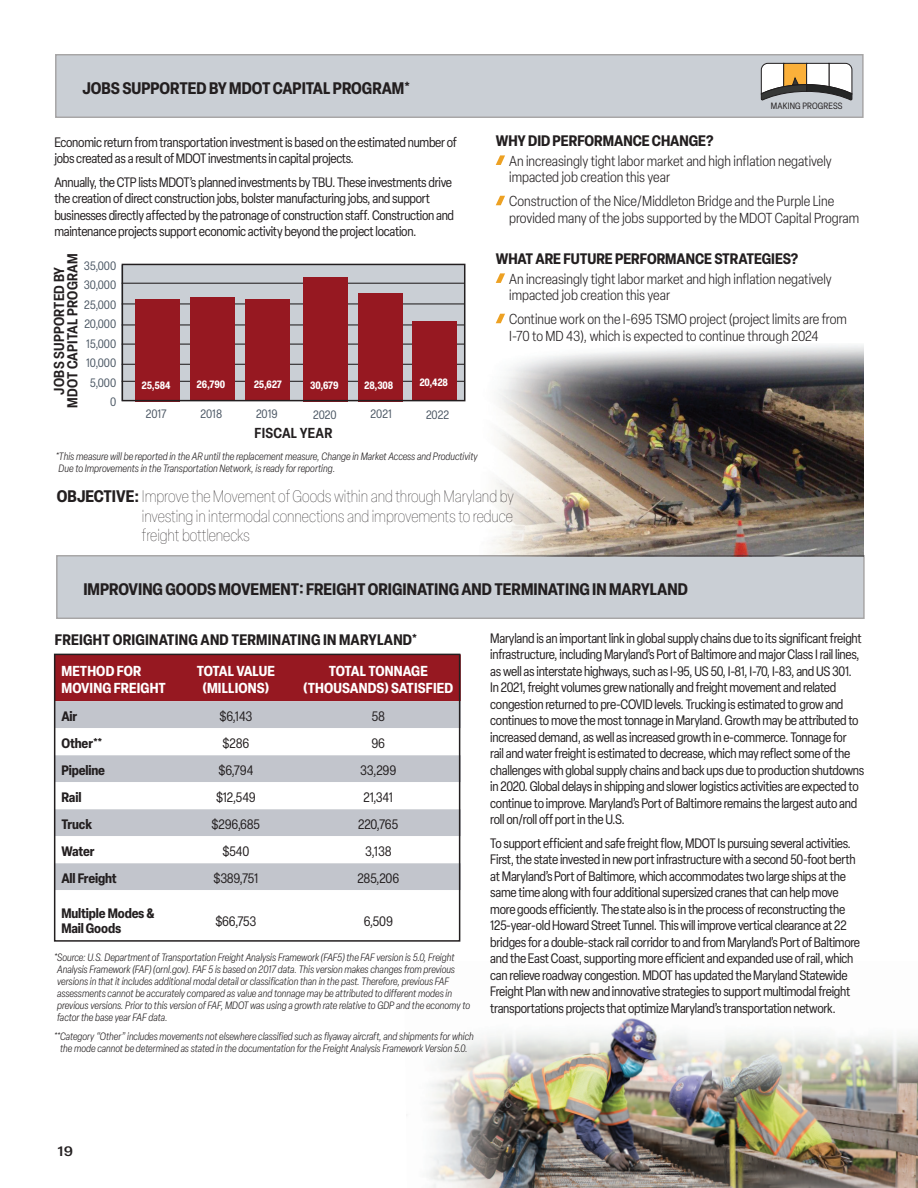
<style>
.page{position:relative;width:918px;height:1188px;background:#fff}
.page>*{position:absolute;margin:0;border:0;box-sizing:border-box;transform-origin:0 0}
.t1{font:100 condensed 16.5px/19.5px "Elza";letter-spacing:-.005em;color:#231f20;text-align:justify}
.t2{font:700 condensed 16.5px "Elza";color:#231f20}
.t3{font:700 condensed 15px "Elza";color:#231f20}
.t4{font:300 condensed 14.25px/16.5px "Elza";color:#231f20}
.t5{font:700 condensed 14.25px/16.5px "Elza";letter-spacing:.01em;color:#fff;text-align:center}
.t6{font:600 condensed 14.25px/13.5px "Elza";letter-spacing:.02em;color:#231f20;text-align:center}
.t7{font:condensed 13.5px/16.5px "Elza";letter-spacing:-.02em;color:#231f20}
.t8{font:700 condensed 13.5px/15px "Elza";letter-spacing:-.01em;color:#231f20}
.t9{font:500 condensed 13.5px "Elza";color:#231f20;scale:1.33 1}
.t10{font:condensed 12px/19.5px "Elza";color:#4b5764;text-align:right}
.t11{font:italic 300 condensed 10.5px/12px "Elza";color:#231f20}
.t12{font:700 condensed 10.5px "Elza";letter-spacing:-.005em;color:#fff}
.t13{font:condensed 9px "Elza";letter-spacing:.02em;color:#231f20}
.s1{font-weight:700}
</style>
<div class="page">
<img style="left:458px;top:344px;width:405px;height:211px">
<img style="left:427px;top:1018px;width:491px;height:170px">
<svg style="left:125px;top:267px;width:337px;height:131px;fill:#cacfd5"></svg>
<div style="left:56px;top:55px;width:807px;height:62px;background:#cacfd5"></div>
<svg style="left:760px;top:62px;width:93px;height:39px"></svg>
<svg style="left:496px;top:155px;width:9px;height:10px"></svg>
<svg style="left:496px;top:196px;width:9px;height:9px"></svg>
<svg style="left:496px;top:273px;width:9px;height:10px"></svg>
<svg style="left:496px;top:314px;width:9px;height:9px"></svg>
<hr style="left:122px;top:344px;width:342px;height:1px;background:#231f20">
<hr style="left:122px;top:364px;width:342px;height:1px;background:#231f20">
<hr style="left:122px;top:381px;width:342px;height:1px;background:#231f20">
<hr style="left:122px;top:283px;width:342px;height:1px;background:#231f20">
<hr style="left:122px;top:303px;width:342px;height:1px;background:#231f20">
<hr style="left:122px;top:324px;width:342px;height:1px;background:#231f20">
<div style="left:190px;top:297px;width:44px;height:104px;background:#961821"></div>
<div style="left:246px;top:299px;width:44px;height:102px;background:#961821"></div>
<div style="left:57px;top:654px;width:404px;height:47px;background:#961821"></div>
<div style="left:57px;top:701px;width:404px;height:27px;background:#c2c5cc"></div>
<svg style="left:57px;top:728px;width:404px;height:214px"></svg>
<div style="left:54px;top:654px;width:406px;height:288px;border:2px solid #231f20"></div>
<div style="left:57px;top:556px;width:807px;height:62px;background:#cacfd5"></div>
<div style="left:135px;top:299px;width:44px;height:102px;background:#961821"></div>
<div style="left:303px;top:277px;width:45px;height:124px;background:#961821"></div>
<div style="left:358px;top:293px;width:44px;height:108px;background:#961821"></div>
<div style="left:413px;top:321px;width:44px;height:80px;background:#961821"></div>
<div style="left:122px;top:264px;width:343px;height:137px;border:2px solid #231f20"></div>
<p class="t2" style="left:82px;top:76px;width:330px">JOBS SUPPORTED BY MDOT CAPITAL PROGRAM*</p>
<p class="t7" style="left:54px;top:134px;width:404px">Economic return from transportation investment is based on the estimated number of jobs created as a result of MDOT investments in capital projects.</p>
<p class="t7" style="left:54px;top:173px;width:401px">Annually, the CTP lists MDOT’s planned investments by TBU. These investments drive the creation of direct construction jobs, bolster manufacturing jobs, and support businesses directly affected by the patronage of construction staff. Construction and maintenance projects support economic activity beyond the project location.</p>
<p class="t6" style="left:52px;top:408px;width:156px;rotate:-90deg">JOBS SUPPORTED BY<br>MDOT CAPITAL PROGRAM</p>
<p class="t10" style="left:84px;top:255px;width:34px">35,000<br>30,000<br>25,000<br>20,000<br>15,000<br>10,000<br>5,000<br>0</p>
<p class="t12" style="left:142px;top:378px;width:30px">25,584</p>
<p class="t12" style="left:310px;top:378px;width:30px">30,679</p>
<p class="t12" style="left:365px;top:378px;width:30px">28,308</p>
<p class="t12" style="left:420px;top:375px;width:30px">20,428</p>
<p class="t12" style="left:254px;top:377px;width:29px">25,627</p>
<p class="t12" style="left:197px;top:377px;width:30px">26,790</p>
<p class="t10" style="left:146px;top:404px;width:22px">2017</p>
<p class="t10" style="left:256px;top:403px;width:23px">2019</p>
<p class="t10" style="left:201px;top:403px;width:23px">2018</p>
<p class="t10" style="left:313px;top:404px;width:25px">2020</p>
<p class="t6" style="left:255px;top:426px;width:79px">FISCAL YEAR</p>
<p class="t10" style="left:371px;top:404px;width:23px">2021</p>
<p class="t10" style="left:426px;top:404px;width:25px">2022</p>
<p class="t11" style="left:59px;top:450px;width:421px;text-indent:-3px">*This measure will be reported in the AR until the replacement measure, Change in Market Access and Productivity<br>Due to Improvements in the Transportation Network, is ready for reporting.</p>
<p class="t13" style="left:771px;top:100px;width:73px">MAKING PROGRESS</p>
<p class="t3" style="left:496px;top:130px;width:219px">WHY DID PERFORMANCE CHANGE?</p>
<p class="t4" style="left:509px;top:152px;width:324px">An increasingly tight labor market and high inflation negatively impacted job creation this year</p>
<p class="t4" style="left:509px;top:193px;width:352px">Construction of the Nice/Middleton Bridge and the Purple Line provided many of the jobs supported by the MDOT Capital Program</p>
<p class="t3" style="left:496px;top:248px;width:304px">WHAT ARE FUTURE PERFORMANCE STRATEGIES?</p>
<p class="t4" style="left:509px;top:270px;width:324px">An increasingly tight labor market and high inflation negatively impacted job creation this year</p>
<p class="t4" style="left:509px;top:311px;width:339px">Continue work on the I-695 TSMO project (project limits are from<br>I-70 to MD 43), which is expected to continue through 2024</p>
<p class="t1" style="left:142px;top:487px;width:373px;text-indent:-85px"><span class="s1">OBJECTIVE:</span> Improve the Movement of Goods within and through Maryland by investing in intermodal connections and improvements to reduce freight bottlenecks</p>
<p class="t2" style="left:83px;top:577px;width:606px">IMPROVING GOODS MOVEMENT: FREIGHT ORIGINATING AND TERMINATING IN MARYLAND</p>
<p class="t3" style="left:55px;top:629px;width:364px">FREIGHT ORIGINATING AND TERMINATING IN MARYLAND*</p>
<p class="t5" style="left:61px;top:663px;width:106px;text-align:left">METHOD FOR<br>MOVING FREIGHT</p>
<p class="t5" style="left:197px;top:663px;width:80px">TOTAL VALUE (MILLIONS)</p>
<p class="t5" style="left:303px;top:663px;width:151px">TOTAL TONNAGE (THOUSANDS) SATISFIED</p>
<p class="t8" style="left:61px;top:708px;width:18px">Air</p>
<p class="t7" style="left:219px;top:708px;width:34px">$6,143</p>
<p class="t7" style="left:372px;top:708px;width:15px">58</p>
<p class="t8" style="left:61px;top:735px;width:43px">Other**</p>
<p class="t7" style="left:223px;top:735px;width:28px">$286</p>
<p class="t7" style="left:371px;top:735px;width:15px">96</p>
<p class="t8" style="left:61px;top:762px;width:45px">Pipeline</p>
<p class="t7" style="left:218px;top:762px;width:36px">$6,794</p>
<p class="t7" style="left:360px;top:762px;width:38px">33,299</p>
<p class="t8" style="left:61px;top:789px;width:22px">Rail</p>
<p class="t7" style="left:216px;top:789px;width:41px">$12,549</p>
<p class="t7" style="left:364px;top:789px;width:31px">21,341</p>
<p class="t8" style="left:61px;top:816px;width:32px">Truck</p>
<p class="t7" style="left:212px;top:816px;width:50px">$296,685</p>
<p class="t7" style="left:358px;top:816px;width:42px">220,765</p>
<p class="t8" style="left:61px;top:843px;width:35px">Water</p>
<p class="t7" style="left:222px;top:843px;width:29px">$540</p>
<p class="t7" style="left:365px;top:843px;width:28px">3,138</p>
<p class="t8" style="left:61px;top:870px;width:57px">All Freight</p>
<p class="t7" style="left:213px;top:870px;width:46px">$389,751</p>
<p class="t7" style="left:357px;top:870px;width:43px">285,206</p>
<p class="t8" style="left:61px;top:905px;width:95px">Multiple Modes &amp;<br>Mail Goods</p>
<p class="t7" style="left:215px;top:912px;width:43px">$66,753</p>
<p class="t7" style="left:364px;top:912px;width:31px">6,509</p>
<p class="t11" style="left:57px;top:951px;width:414px;text-indent:-4px">*Source: U.S. Department of Transportation Freight Analysis Framework (FAF5) the FAF version is 5.0, Freight Analysis Framework (FAF) (ornl.gov). FAF 5 is based on 2017 data. This version makes changes from previous versions in that it includes additional modal detail or classification than in the past. Therefore, previous FAF assessments cannot be accurately compared as value and tonnage may be attributed to different modes in previous versions. Prior to this version of FAF, MDOT was using a growth rate relative to GDP and the economy to factor the base year FAF data.</p>
<p class="t11" style="left:54px;top:1030px;width:422px;text-align:center">**Category “Other” includes movements not elsewhere classified such as flyaway aircraft, and shipments for which the mode cannot be determined as stated in the documentation for the Freight Analysis Framework Version 5.0.</p>
<p class="t7" style="left:490px;top:630px;width:376px">Maryland is an important link in global supply chains due to its significant freight infrastructure, including Maryland’s Port of Baltimore and major Class I rail lines, as well as interstate highways, such as I-95, US 50, I-81, I-70, I-83, and US 301.<br>In 2021, freight volumes grew nationally and freight movement and related congestion returned to pre-COVID levels. Trucking is estimated to grow and continues to move the most tonnage in Maryland. Growth may be attributed to increased demand, as well as increased growth in e-commerce. Tonnage for<br>rail and water freight is estimated to decrease, which may reflect some of the challenges with global supply chains and back ups due to production shutdowns in 2020. Global delays in shipping and slower logistics activities are expected to continue to improve. Maryland’s Port of Baltimore remains the largest auto and roll on/roll off port in the U.S.</p>
<p class="t7" style="left:490px;top:834px;width:371px">To support efficient and safe freight flow, MDOT Is pursuing several activities.<br>First, the state invested in new port infrastructure with a second 50-foot berth at Maryland’s Port of Baltimore, which accommodates two large ships at the same time along with four additional supersized cranes that can help move more goods efficiently. The state also is in the process of reconstructing the 125-year-old Howard Street Tunnel. This will improve vertical clearance at 22 bridges for a double-stack rail corridor to and from Maryland’s Port of Baltimore and the East Coast, supporting more efficient and expanded use of rail, which can relieve roadway congestion. MDOT has updated the Maryland Statewide Freight Plan with new and innovative strategies to support multimodal freight transportations projects that optimize Maryland’s transportation network.</p>
<p class="t9" style="left:58px;top:1142px;width:13px">19</p>
</div>
